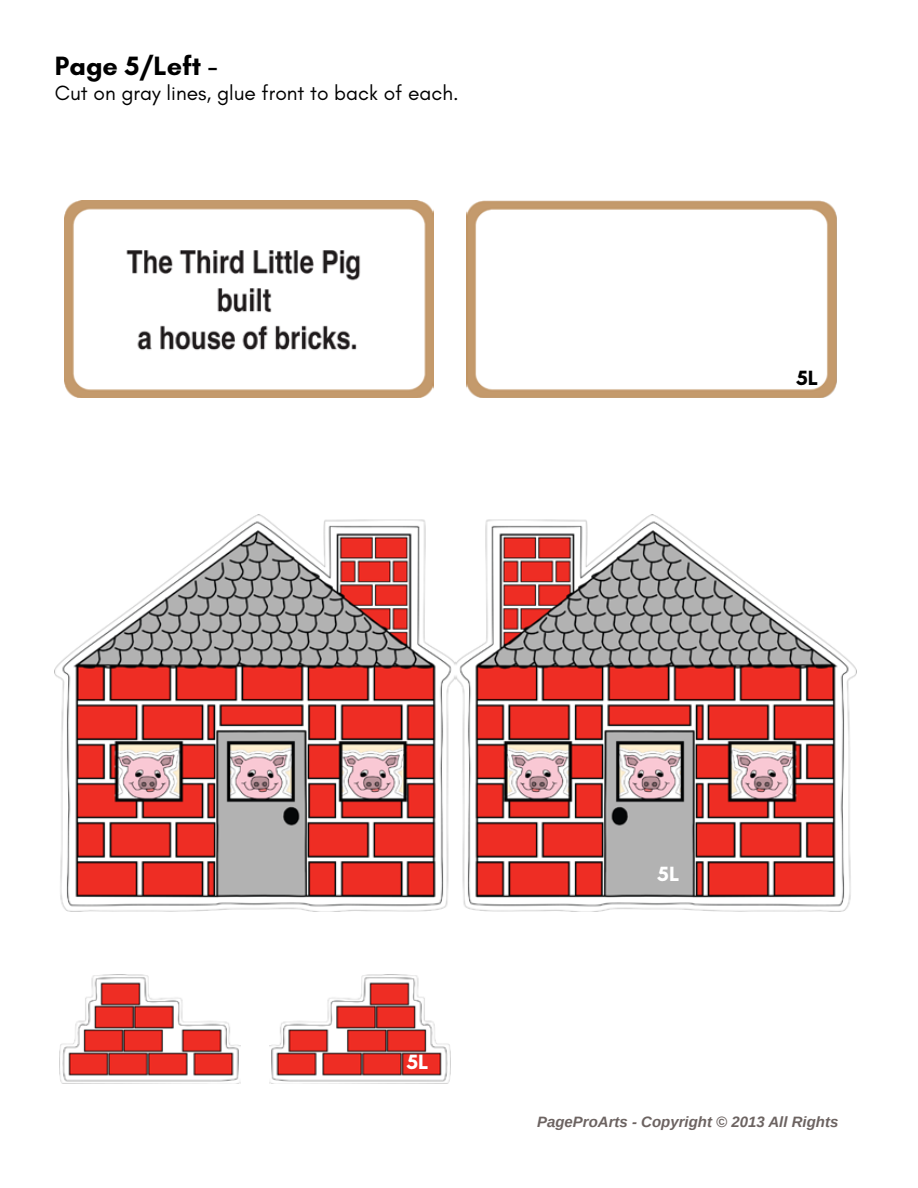
<style>
.page{position:relative;width:918px;height:1188px;background:#fff}
.page>*{position:absolute;margin:0;border:0;box-sizing:border-box;transform-origin:0 0}
.t1{font:700 27px "Glacial Indifference";color:#000}
.t2{font:21px "Glacial Indifference";color:#000}
.t3{font:700 21px "Glacial Indifference";color:#fff}
.t4{font:700 21px "Glacial Indifference";color:#000}
.t5{font:italic 700 15px "Liberation Sans";color:#6c6361}
</style>
<div class="page">
<img style="left:54px;top:514px;width:803px;height:397px">
<img style="left:59px;top:974px;width:181px;height:110px">
<img style="left:270px;top:974px;width:181px;height:110px">
<img style="left:65px;top:201px;width:369px;height:196px">
<img style="left:467px;top:201px;width:369px;height:197px">
<p class="t1" style="left:55px;top:49px;width:164px">Page 5/Left -</p>
<p class="t2" style="left:55px;top:81px;width:405px">Cut on gray lines, glue front to back of each.</p>
<p class="t4" style="left:796px;top:364px;width:23px">5L</p>
<p class="t3" style="left:407px;top:1049px;width:23px">5L</p>
<p class="t3" style="left:658px;top:860px;width:23px">5L</p>
<p class="t5" style="left:537px;top:1111px;width:303px">PageProArts - Copyright © 2013 All Rights</p>
</div>
